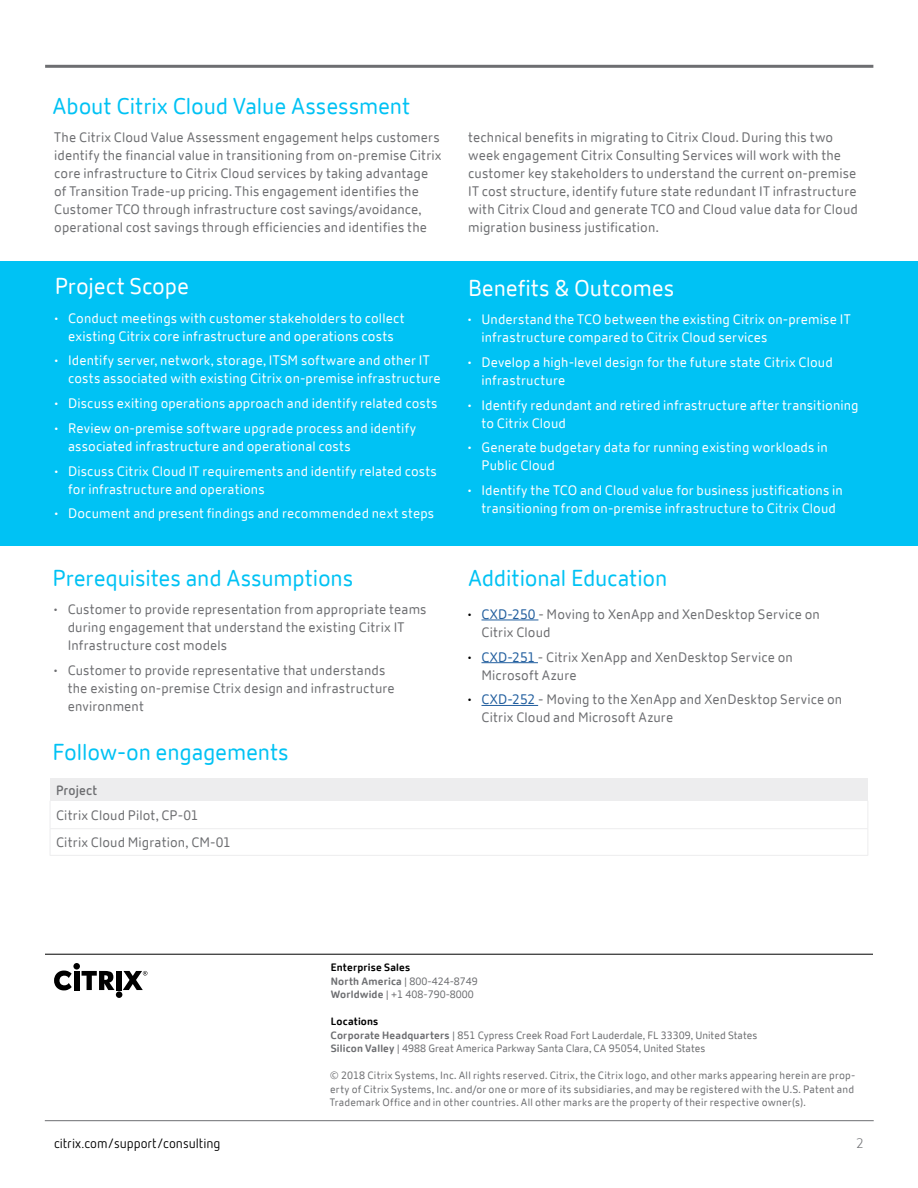
<style>
.page{position:relative;width:918px;height:1188px;background:#fff}
.page>*{position:absolute;margin:0;border:0;box-sizing:border-box;transform-origin:0 0}
.t1{font:22.5px "Citrix New Sans";letter-spacing:-.005em;color:#00c2f4}
.t2{font:22.5px "Citrix New Sans";letter-spacing:-.005em;color:#fff}
.t3{font:13.5px/18px "Citrix New Sans";letter-spacing:.01em;color:#6d6e71}
.t4{font:13.5px/18px "Citrix New Sans";letter-spacing:.01em;color:#fff}
.t5{font:13.5px "Netto OT";color:#000}
.t6{font:700 13.5px "Netto OT";letter-spacing:.01em;color:#6d6e71}
.t7{font:300 13.5px "Citrix New Sans";color:#6d6e71}
.t8{font:10.5px/13.5px "Citrix New Sans";letter-spacing:.02em;color:#6d6e71}
.t9{font:10.5px/13.5px "Citrix New Sans";color:#6d6e71}
.s1{color:#000}
.s2{color:#215e9e}
.s3{font-weight:700;color:#000}
.s4{font-weight:700}
</style>
<div class="page">
<hr style="left:45px;top:65px;width:828px;height:3px;background:#6d6e71">
<hr style="left:45px;top:1120px;width:829px;height:1px;background:#6d6e71">
<div style="left:73px;top:963px;width:7px;height:7px;background:#000;border-radius:50%"></div>
<div style="left:74px;top:971px;width:5px;height:19px;background:#000"></div>
<div style="left:116px;top:991px;width:6px;height:7px;background:#000;border-radius:50%"></div>
<div style="left:116px;top:971px;width:6px;height:19px;background:#000"></div>
<svg style="left:54px;top:971px;width:18px;height:19px"></svg>
<svg style="left:82px;top:971px;width:33px;height:19px"></svg>
<svg style="left:123px;top:971px;width:24px;height:19px"></svg>
<hr style="left:45px;top:954px;width:828px;height:1px;background:#000">
<div style="left:0;top:261px;width:918px;height:284px;background:#00c2f4"></div>
<hr style="left:482px;top:620px;width:56px;height:1px;background:#215e9e">
<hr style="left:482px;top:662px;width:56px;height:1px;background:#215e9e">
<hr style="left:482px;top:705px;width:56px;height:1px;background:#215e9e">
<div style="left:50px;top:778px;width:818px;height:23px;background:#ededee"></div>
<svg style="left:50px;top:801px;width:1px;height:54px"></svg>
<svg style="left:867px;top:801px;width:1px;height:54px"></svg>
<hr style="left:50px;top:828px;width:818px;height:1px;background:#ededee">
<hr style="left:50px;top:855px;width:818px;height:1px;background:#ededee">
<h1 class="t1" style="left:52px;top:93px;width:359px">About Citrix Cloud Value Assessment</h1>
<p class="t3" style="left:54px;top:128px;width:389px">The Citrix Cloud Value Assessment engagement helps customers identify the financial value in transitioning from on-premise Citrix core infrastructure to Citrix Cloud services by taking advantage of Transition Trade-up pricing. This engagement identifies the Customer TCO through infrastructure cost savings/avoidance, operational cost savings through efficiencies and identifies the</p>
<p class="t3" style="left:468px;top:128px;width:391px">technical benefits in migrating to Citrix Cloud. During this two week engagement Citrix Consulting Services will work with the customer key stakeholders to understand the current on-premise IT cost structure, identify future state redundant IT infrastructure with Citrix Cloud and generate TCO and Cloud value data for Cloud migration business justification.</p>
<h1 class="t2" style="left:55px;top:274px;width:136px">Project Scope</h1>
<p class="t4" style="left:55px;top:309px;width:352px;text-align:center">• Conduct meetings with customer stakeholders to collect existing Citrix core infrastructure and operations costs</p>
<p class="t4" style="left:68px;top:352px;width:374px;text-indent:-14px">• Identify server, network, storage, ITSM software and other IT costs associated with existing Citrix on-premise infrastructure</p>
<p class="t4" style="left:55px;top:395px;width:385px">• Discuss exiting operations approach and identify related costs</p>
<p class="t4" style="left:68px;top:419px;width:350px;text-indent:-14px">• Review on-premise software upgrade process and identify associated infrastructure and operational costs</p>
<p class="t4" style="left:68px;top:462px;width:370px;text-indent:-14px">• Discuss Citrix Cloud IT requirements and identify related costs for infrastructure and operations</p>
<p class="t4" style="left:55px;top:505px;width:381px">• Document and present findings and recommended next steps</p>
<h1 class="t1" style="left:52px;top:566px;width:302px">Prerequisites and Assumptions</h1>
<p class="t3" style="left:68px;top:601px;width:360px;text-indent:-14px">• Customer to provide representation from appropriate teams during engagement that understand the existing Citrix IT<br>Infrastructure cost models</p>
<p class="t3" style="left:68px;top:661px;width:329px;text-indent:-14px">• Customer to provide representative that understands the existing on-premise Ctrix design and infrastructure environment</p>
<h1 class="t1" style="left:52px;top:740px;width:238px">Follow-on engagements</h1>
<p class="t6" style="left:56px;top:782px;width:43px">Project</p>
<p class="t3" style="left:56px;top:802px;width:176px;line-height:27.3px">Citrix Cloud Pilot, CP-01<br>Citrix Cloud Migration, CM-01</p>
<h1 class="t2" style="left:468px;top:276px;width:208px">Benefits &amp; Outcomes</h1>
<p class="t4" style="left:482px;top:311px;width:371px;text-indent:-14px">• Understand the TCO between the existing Citrix on-premise IT infrastructure compared to Citrix Cloud services</p>
<p class="t4" style="left:482px;top:353px;width:353px;text-indent:-14px">• Develop a high-level design for the future state Citrix Cloud infrastructure</p>
<p class="t4" style="left:482px;top:396px;width:379px;text-indent:-14px">• Identify redundant and retired infrastructure after transitioning to Citrix Cloud</p>
<p class="t4" style="left:482px;top:439px;width:348px;text-indent:-14px">• Generate budgetary data for running existing workloads in<br>Public Cloud</p>
<p class="t4" style="left:468px;top:482px;width:376px;text-align:center">• Identify the TCO and Cloud value for business justifications in transitioning from on-premise infrastructure to Citrix Cloud</p>
<h1 class="t1" style="left:468px;top:566px;width:201px">Additional Education</h1>
<p class="t3" style="left:482px;top:606px;width:340px;text-indent:-14px"><span class="s1">•</span> <span class="s2">CXD-250</span> - Moving to XenApp and XenDesktop Service on<br>Citrix Cloud</p>
<p class="t3" style="left:482px;top:648px;width:313px;text-indent:-14px"><span class="s1">•</span> <span class="s2">CXD-251</span> - Citrix XenApp and XenDesktop Service on<br>Microsoft Azure</p>
<p class="t3" style="left:482px;top:691px;width:362px;text-indent:-14px"><span class="s1">•</span> <span class="s2">CXD-252</span> - Moving to the XenApp and XenDesktop Service on<br>Citrix Cloud and Microsoft Azure</p>
<p class="t9" style="left:331px;top:961px;width:149px"><span class="s3">Enterprise Sales<br></span><span class="s4">North America</span> | 800-424-8749<br><span class="s4">Worldwide</span> | +1 408-790-8000</p>
<p class="t9" style="left:331px;top:1015px;width:428px"><span class="s3">Locations<br></span><span class="s4">Corporate Headquarters</span> | 851 Cypress Creek Road Fort Lauderdale, FL 33309, United States<br><span class="s4">Silicon Valley</span> | 4988 Great America Parkway Santa Clara, CA 95054, United States</p>
<p class="t8" style="left:330px;top:1069px;width:527px">© 2018 Citrix Systems, Inc. All rights reserved. Citrix, the Citrix logo, and other marks appearing herein are prop&shy;erty of Citrix Systems, Inc. and/or one or more of its subsidiaries, and may be registered with the U.S. Patent and<br>Trademark Office and in other countries. All other marks are the property of their respective owner(s).</p>
<p class="t5" style="left:54px;top:1135px;width:168px">citrix.com/support/consulting</p>
<p class="t7" style="left:856px;top:1136px;width:9px">2</p>
</div>
